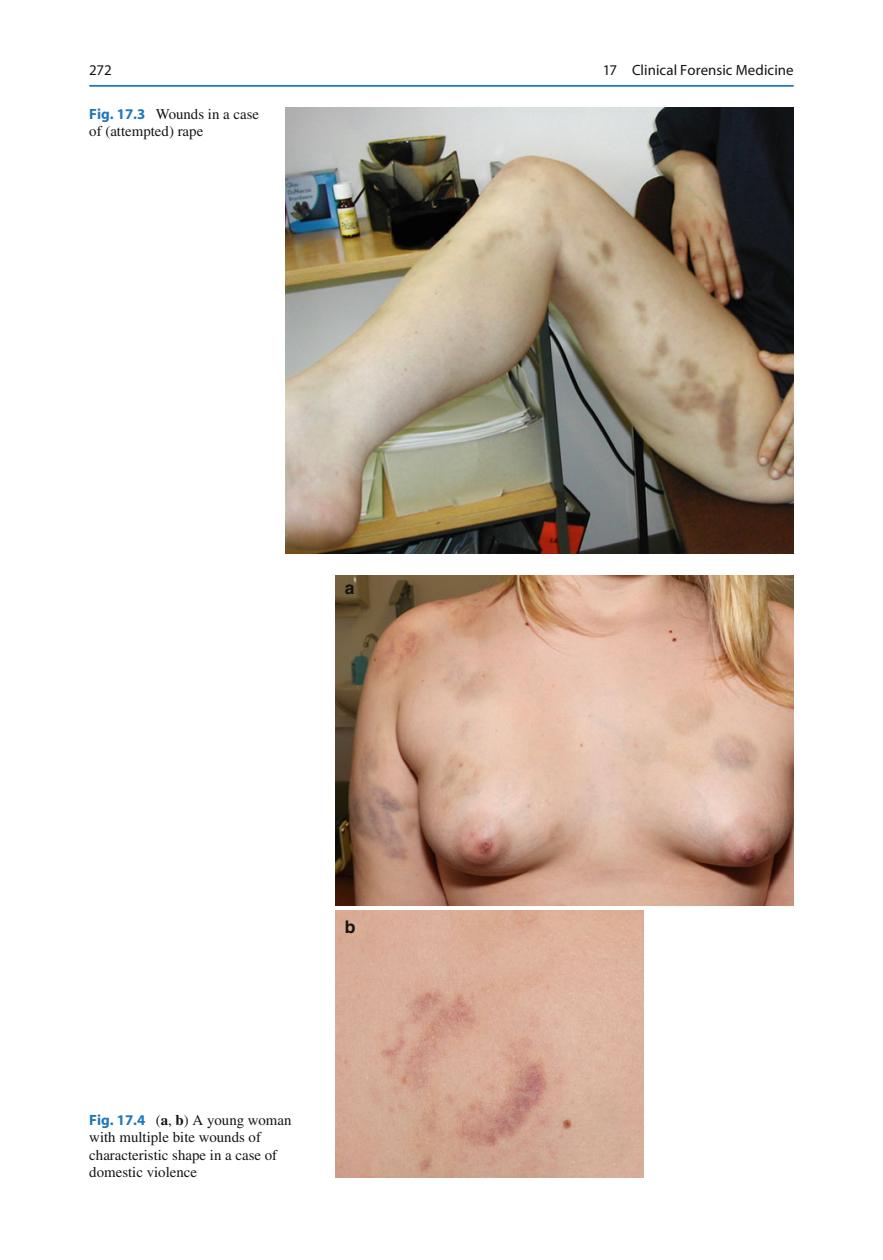
<style>
.page{position:relative;width:883px;height:1260px;background:#fff}
.page>*{position:absolute;margin:0;border:0;box-sizing:border-box;transform-origin:0 0}
.t1{font:700 17.5px "Helvetica";color:#131413}
.t2{font:14.88px/17.5px "Times";color:#131413}
.t3{font:14.88px "Myriad";letter-spacing:.005em;color:#131413}
.s1{font-family:"Myriad";font-weight:700;color:#1f77b9}
.s2{font-weight:700}
</style>
<div class="page">
<img style="left:285px;top:107px;width:509px;height:446px">
<img style="left:336px;top:576px;width:458px;height:330px">
<img style="left:336px;top:910px;width:308px;height:267px">
<hr style="left:89px;top:85px;width:705px;height:2px;background:#1f77b9">
<p class="t3" style="left:89px;top:64px;width:24px">272</p>
<p class="t2" style="left:89px;top:106px;width:171px"><span class="s1">Fig. 17.3</span> Wounds in a case of (attempted) rape</p>
<p class="t1" style="left:345px;top:581px;width:11px">a</p>
<p class="t1" style="left:345px;top:920px;width:12px">b</p>
<p class="t2" style="left:89px;top:1113px;width:204px"><span class="s1">Fig. 17.4</span> ( <span class="s2">a</span> , <span class="s2">b</span> ) A young woman with multiple bite wounds of characteristic shape in a case of domestic violence</p>
<p class="t3" style="left:603px;top:64px;width:192px">17 Clinical Forensic Medicine</p>
</div>
